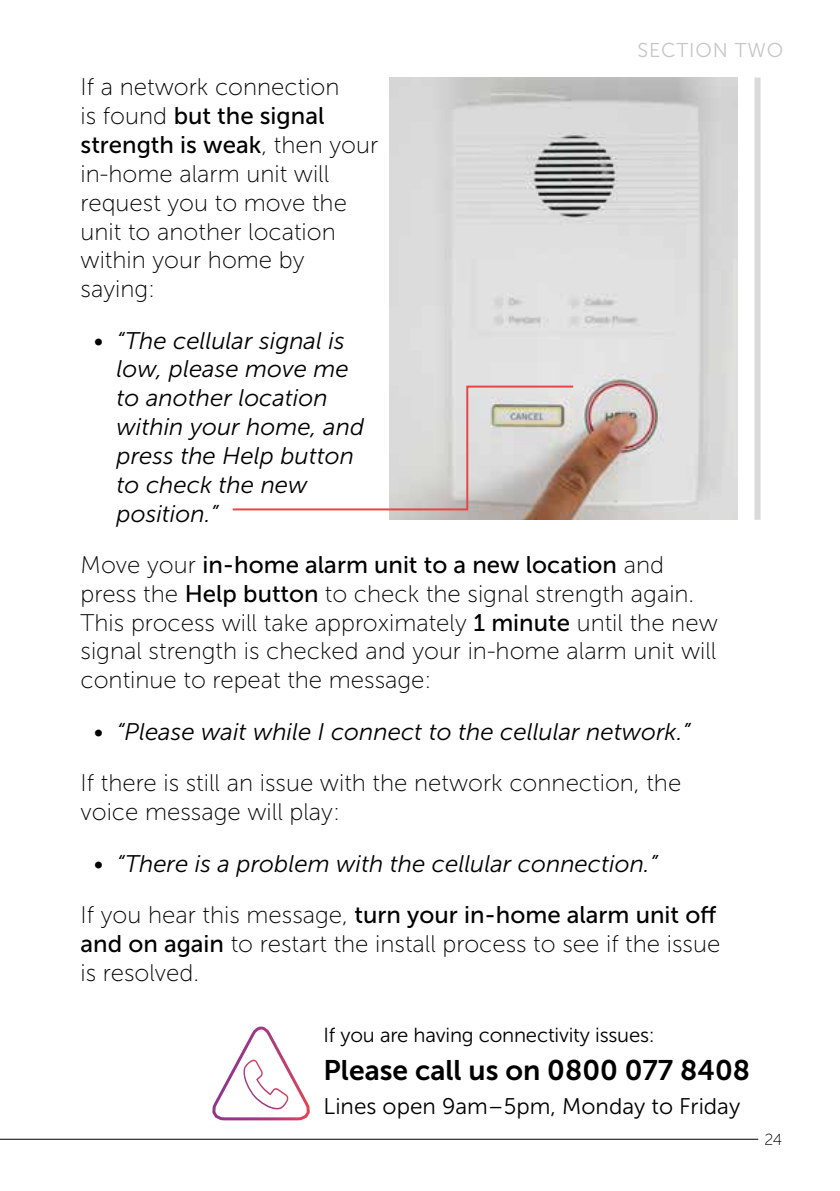
<style>
.page{position:relative;width:840px;height:1191px;background:#fff}
.page>*{position:absolute;margin:0;border:0;box-sizing:border-box;transform-origin:0 0}
.t1{font:28.2px "Museo Sans 700";color:#000}
.t2{font:24px/28.8px "Museo Sans 100";color:#000}
.t3{font:italic 24px/28.8px "Museo Sans 300";color:#000}
.t4{font:24px/28.8px "Museo Sans 500";color:#000}
.t5{font:22.6px "Museo Sans 300";color:#000}
.t6{font:20.4px "Museo Sans 300";letter-spacing:-.01em;color:#000}
.t7{font:20px "Museo Sans 300";letter-spacing:.04em;color:#c6c6c6}
.t8{font:16px "Museo Sans 100";color:#000}
.s1{font-family:"Museo Sans 100"}
.s2{font-family:"Museo Sans 500"}
</style>
<div class="page">
<hr style="left:0;top:1138px;width:757px;height:1px;background:#000">
<svg style="left:212px;top:1026px;width:98px;height:95px"></svg>
<img style="left:389px;top:77px;width:348px;height:443px">
<div style="left:754px;top:77px;width:6px;height:443px;background:#dadada"></div>
<svg style="left:232px;top:384px;width:343px;height:127px"></svg>
<p class="t7" style="left:637px;top:39px;width:147px">SECTION TWO</p>
<p class="t2" style="left:81px;top:73px;width:260px">If a network connection</p>
<p class="t4" style="left:81px;top:102px;width:299px"><span class="s1">is found</span> but the signal strength is weak<span class="s1">, then your</span></p>
<p class="t2" style="left:81px;top:159px;width:268px">in-home alarm unit will request you to move the unit to another location within your home by saying:</p>
<p class="t3" style="left:117px;top:326px;width:249px;text-indent:-23px">• “The cellular signal is low, please move me to another location within your home, and press the Help button to check the new position.”</p>
<p class="t4" style="left:81px;top:550px;width:584px"><span class="s1">Move your</span> in-home alarm unit to a new location <span class="s1">and</span></p>
<p class="t2" style="left:81px;top:579px;width:638px">press the <span class="s2">Help button</span> to check the signal strength again.<br>This process will take approximately <span class="s2">1 minute</span> until the new signal strength is checked and your in-home alarm unit will continue to repeat the message:</p>
<p class="t3" style="left:94px;top:717px;width:597px">• “Please wait while I connect to the cellular network.”</p>
<p class="t2" style="left:81px;top:769px;width:602px">If there is still an issue with the network connection, the voice message will play:</p>
<p class="t3" style="left:94px;top:849px;width:565px">• “There is a problem with the cellular connection.”</p>
<p class="t4" style="left:81px;top:900px;width:637px"><span class="s1">If you hear this message,</span> turn your in-home alarm unit off</p>
<p class="t2" style="left:81px;top:929px;width:641px"><span class="s2">and on again</span> to restart the install process to see if the issue is resolved.</p>
<p class="t6" style="left:323px;top:1023px;width:332px">If you are having connectivity issues:</p>
<p class="t1" style="left:323px;top:1054px;width:427px">Please call us on 0800 077 8408</p>
<p class="t5" style="left:323px;top:1094px;width:418px">Lines open 9am–5pm, Monday to Friday</p>
<p class="t8" style="left:764px;top:1131px;width:19px">24</p>
</div>
